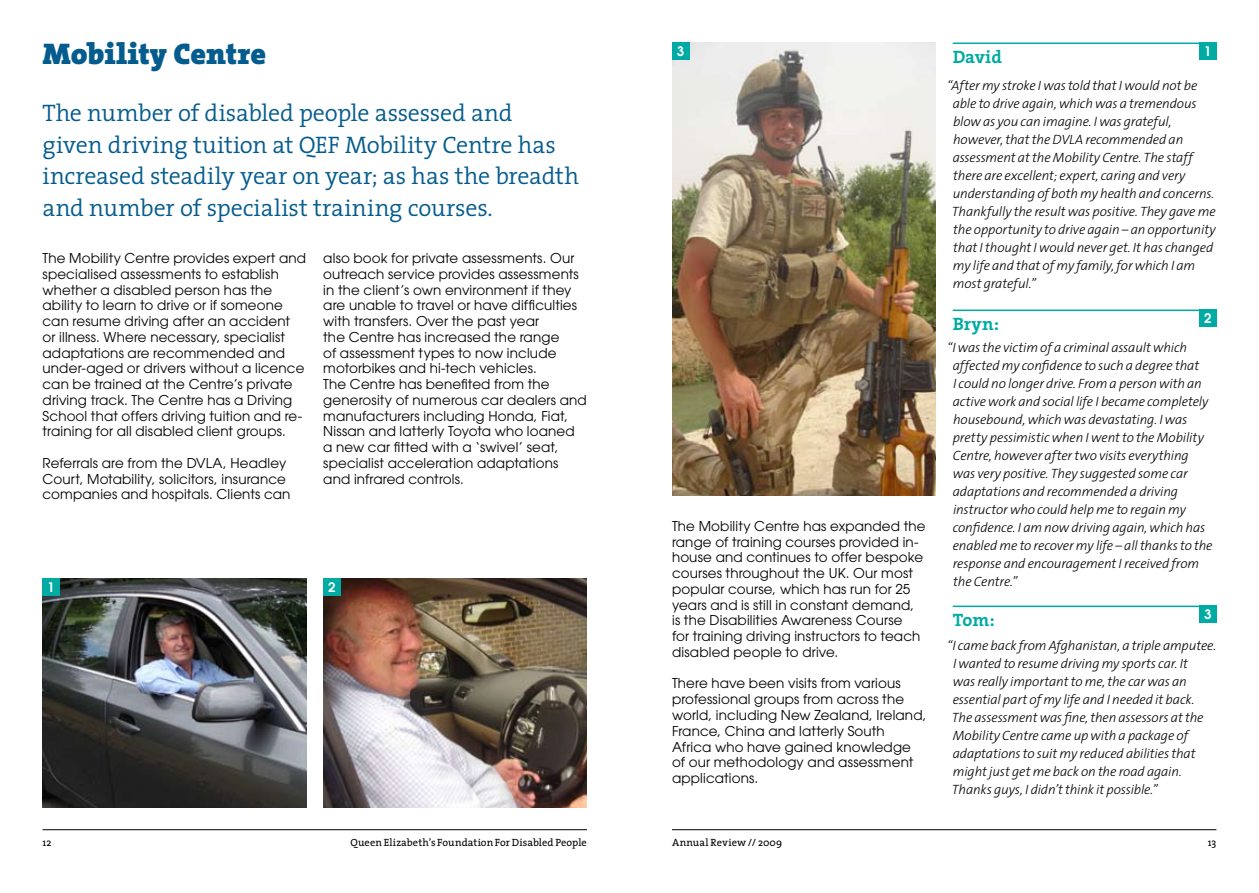
<style>
.page{position:relative;width:1259px;height:893px;background:#fff}
.page>*{position:absolute;margin:0;border:0;box-sizing:border-box;transform-origin:0 0}
.t1{font:900 30px "The Serif";letter-spacing:-.005em;color:#045c8e}
.t2{font:300 24px/31.5px "The Serif";letter-spacing:-.01em;color:#045c8e}
.t3{font:700 18px "The Serif";letter-spacing:-.005em;color:#00aba3}
.t4{font:13.5px/15.8px "Avant Garde LT";letter-spacing:.01em;color:#000}
.t5{font:italic 300 13.5px/18px "The Sans";letter-spacing:-.01em;color:#000}
.t6{font:600 13.2px "Avant Garde LT";color:#fff}
.t7{font:10.5px "The Serif";letter-spacing:.01em;color:#000}
</style>
<div class="page">
<hr style="left:43px;top:829px;width:544px;height:1px;background:#000">
<hr style="left:672px;top:829px;width:544px;height:1px;background:#000">
<img style="left:672px;top:43px;width:263px;height:452px">
<img style="left:43px;top:578px;width:263px;height:230px">
<div style="left:43px;top:578px;width:17px;height:17px;background:#00aba3"></div>
<div style="left:672px;top:43px;width:17px;height:17px;background:#00aba3"></div>
<img style="left:323px;top:578px;width:264px;height:230px">
<hr style="left:952px;top:43px;width:247px;height:1px;background:#00aba3">
<hr style="left:952px;top:310px;width:247px;height:1px;background:#00aba3">
<hr style="left:952px;top:606px;width:247px;height:1px;background:#00aba3">
<div style="left:1199px;top:43px;width:17px;height:17px;background:#00aba3"></div>
<div style="left:1199px;top:309px;width:17px;height:17px;background:#00aba3"></div>
<div style="left:1199px;top:605px;width:17px;height:17px;background:#00aba3"></div>
<div style="left:323px;top:578px;width:17px;height:17px;background:#00aba3"></div>
<h1 class="t1" style="left:43px;top:28px;width:225px">Mobility Centre</h1>
<h2 class="t2" style="left:43px;top:97px;width:538px">The number of disabled people assessed and<br>given driving tuition at QEF Mobility Centre has increased steadily year on year; as has the breadth and number of specialist training courses.</h2>
<p class="t4" style="left:43px;top:250px;width:265px">The Mobility Centre provides expert and specialised assessments to establish whether a disabled person has the ability to learn to drive or if someone can resume driving after an accident or illness. Where necessary, specialist adaptations are recommended and under-aged or drivers without a licence can be trained at the Centre’s private driving track. The Centre has a Driving School that offers driving tuition and re&shy;training for all disabled client groups.</p>
<p class="t4" style="left:43px;top:455px;width:249px">Referrals are from the DVLA, Headley<br>Court, Motability, solicitors, insurance companies and hospitals. Clients can</p>
<p class="t4" style="left:323px;top:250px;width:265px">also book for private assessments. Our outreach service provides assessments in the client’s own environment if they are unable to travel or have difficulties with transfers. Over the past year<br>the Centre has increased the range<br>of assessment types to now include motorbikes and hi-tech vehicles.<br>The Centre has benefited from the generosity of numerous car dealers and manufacturers including Honda, Fiat, Nissan and latterly Toyota who loaned a new car fitted with a ‘swivel’ seat, specialist acceleration adaptations and infrared controls.</p>
<p class="t6" style="left:47px;top:578px;width:9px">1</p>
<p class="t6" style="left:328px;top:578px;width:9px">2</p>
<p class="t6" style="left:677px;top:43px;width:9px">3</p>
<h3 class="t3" style="left:952px;top:42px;width:51px">David</h3>
<p class="t6" style="left:1204px;top:43px;width:9px">1</p>
<p class="t5" style="left:952px;top:76px;width:265px;text-indent:-5px">“After my stroke I was told that I would not be able to drive again, which was a tremendous blow as you can imagine. I was grateful, however, that the DVLA recommended an assessment at the Mobility Centre. The staff there are excellent; expert, caring and very understanding of both my health and concerns.<br>Thankfully the result was positive. They gave me the opportunity to drive again – an opportunity that I thought I would never get. It has changed my life and that of my family, for which I am most grateful.”</p>
<p class="t4" style="left:672px;top:518px;width:255px">The Mobility Centre has expanded the range of training courses provided in&shy;house and continues to offer bespoke courses throughout the UK. Our most popular course, which has run for 25 years and is still in constant demand, is the Disabilities Awareness Course<br>for training driving instructors to teach disabled people to drive.</p>
<p class="t4" style="left:672px;top:676px;width:256px">There have been visits from various professional groups from across the world, including New Zealand, Ireland,<br>France, China and latterly South<br>Africa who have gained knowledge of our methodology and assessment applications.</p>
<h3 class="t3" style="left:952px;top:309px;width:48px">Bryn:</h3>
<p class="t6" style="left:1204px;top:310px;width:9px">2</p>
<p class="t5" style="left:952px;top:338px;width:261px;text-indent:-6px">“I was the victim of a criminal assault which affected my confidence to such a degree that<br>I could no longer drive. From a person with an active work and social life I became completely housebound, which was devastating. I was pretty pessimistic when I went to the Mobility Centre, however after two visits everything was very positive. They suggested some car adaptations and recommended a driving instructor who could help me to regain my confidence. I am now driving again, which has enabled me to recover my life – all thanks to the response and encouragement I received from the Centre.”</p>
<h3 class="t3" style="left:952px;top:605px;width:44px">Tom:</h3>
<p class="t6" style="left:1204px;top:606px;width:9px">3</p>
<p class="t5" style="left:952px;top:636px;width:266px;text-indent:-5px">“I came back from Afghanistan, a triple amputee.<br>I wanted to resume driving my sports car. It<br>was really important to me, the car was an essential part of my life and I needed it back.<br>The assessment was fine, then assessors at the Mobility Centre came up with a package of adaptations to suit my reduced abilities that might just get me back on the road again.<br>Thanks guys, I didn’t think it possible.”</p>
<p class="t7" style="left:43px;top:833px;width:11px">12</p>
<p class="t7" style="left:350px;top:833px;width:238px">Queen Elizabeth’s Foundation For Disabled People</p>
<p class="t7" style="left:672px;top:833px;width:112px">Annual Review // 2009</p>
<p class="t7" style="left:1207px;top:833px;width:10px">13</p>
</div>
